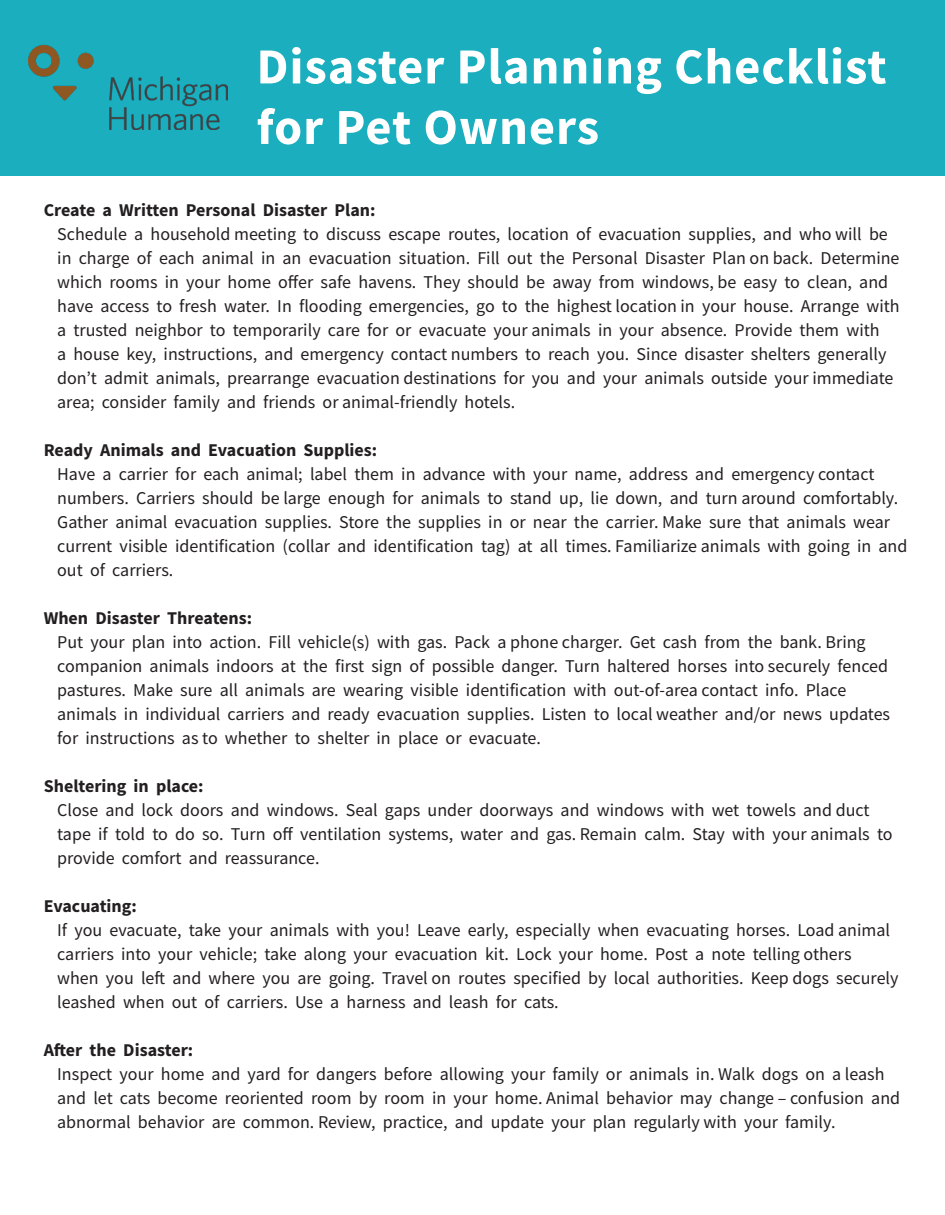
<style>
.page{position:relative;width:945px;height:1215px;background:#fff}
.page>*{position:absolute;margin:0;border:0;box-sizing:border-box;transform-origin:0 0}
.t1{font:700 50.4px "Source Sans Pro";letter-spacing:.02em;color:#fff}
.t2{font:18px/24px "Source Sans Pro";color:#231f20}
.t3{font:700 18px "Source Sans Pro";color:#231f20}
</style>
<div class="page">
<div style="left:0;top:0;width:945px;height:176px;background:#1baebe"></div>
<img style="left:29px;top:44px;width:199px;height:85px">
<p class="t1" style="left:256px;top:33px;width:632px">Disaster Planning Checklist</p>
<p class="t1" style="left:256px;top:93px;width:344px">for Pet Owners</p>
<p class="t3" style="left:44px;top:198px;width:333px">Create a Written Personal Disaster Plan:</p>
<p class="t2" style="left:57px;top:222px;width:844px">Schedule a household meeting to discuss escape routes, location of evacuation supplies, and who will be in charge of each animal in an evacuation situation. Fill out the Personal Disaster Plan on back. Determine which rooms in your home offer safe havens. They should be away from windows, be easy to clean, and have access to fresh water. In flooding emergencies, go to the highest location in your house. Arrange with a trusted neighbor to temporarily care for or evacuate your animals in your absence. Provide them with<br>a house key, instructions, and emergency contact numbers to reach you. Since disaster shelters generally don’t admit animals, prearrange evacuation destinations for you and your animals outside your immediate area; consider family and friends or animal-friendly hotels.</p>
<p class="t3" style="left:44px;top:438px;width:335px">Ready Animals and Evacuation Supplies:</p>
<p class="t2" style="left:57px;top:462px;width:852px">Have a carrier for each animal; label them in advance with your name, address and emergency contact numbers. Carriers should be large enough for animals to stand up, lie down, and turn around comfortably.<br>Gather animal evacuation supplies. Store the supplies in or near the carrier. Make sure that animals wear current visible identification (collar and identification tag) at all times. Familiarize animals with going in and out of carriers.</p>
<p class="t3" style="left:44px;top:606px;width:210px">When Disaster Threatens:</p>
<p class="t2" style="left:57px;top:630px;width:834px">Put your plan into action. Fill vehicle(s) with gas. Pack a phone charger. Get cash from the bank. Bring companion animals indoors at the first sign of possible danger. Turn haltered horses into securely fenced pastures. Make sure all animals are wearing visible identification with out-of-area contact info. Place animals in individual carriers and ready evacuation supplies. Listen to local weather and/or news updates for instructions as to whether to shelter in place or evacuate.</p>
<p class="t3" style="left:44px;top:774px;width:161px">Sheltering in place:</p>
<p class="t2" style="left:57px;top:798px;width:837px">Close and lock doors and windows. Seal gaps under doorways and windows with wet towels and duct tape if told to do so. Turn off ventilation systems, water and gas. Remain calm. Stay with your animals to provide comfort and reassurance.</p>
<p class="t3" style="left:44px;top:894px;width:95px">Evacuating:</p>
<p class="t2" style="left:57px;top:918px;width:843px">If you evacuate, take your animals with you! Leave early, especially when evacuating horses. Load animal carriers into your vehicle; take along your evacuation kit. Lock your home. Post a note telling others<br>when you left and where you are going. Travel on routes specified by local authorities. Keep dogs securely leashed when out of carriers. Use a harness and leash for cats.</p>
<p class="t3" style="left:44px;top:1038px;width:151px">After the Disaster:</p>
<p class="t2" style="left:57px;top:1062px;width:844px">Inspect your home and yard for dangers before allowing your family or animals in. Walk dogs on a leash and let cats become reoriented room by room in your home. Animal behavior may change – confusion and abnormal behavior are common. Review, practice, and update your plan regularly with your family.</p>
</div>
